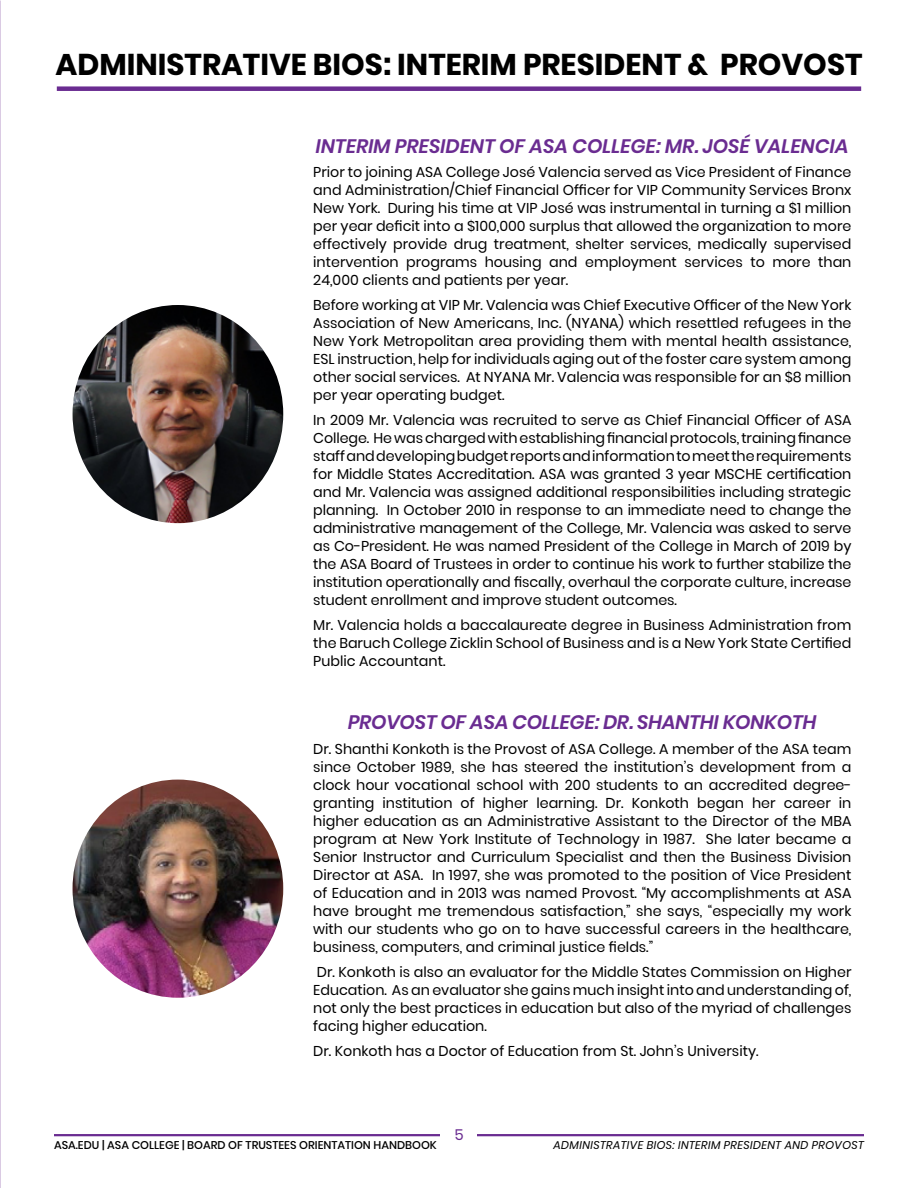
<style>
.page{position:relative;width:918px;height:1188px;background:#fff}
.page>*{position:absolute;margin:0;border:0;box-sizing:border-box;transform-origin:0 0}
.t1{font:700 30px "Poppins";color:#000}
.t2{font:italic 600 19.5px "Poppins";color:#6a2c91}
.t3{font:15px "Poppins";color:#6a2c91}
.t4{font:14.25px/18px "Poppins";color:#000;text-align:justify}
.t5{font:500 11.25px "Poppins";color:#000}
.t6{font:italic 11.25px "Poppins";letter-spacing:.025em;color:#000}
</style>
<div class="page">
<hr style="left:54px;top:1134px;width:810px;height:2px;background:#6a2c91">
<div style="left:441px;top:1124px;width:36px;height:20px;background:#fff"></div>
<div style="left:57px;top:86px;width:804px;height:5px;background:#6a2c91"></div>
<img style="left:73px;top:305px;width:210px;height:218px">
<img style="left:73px;top:780px;width:210px;height:218px">
<h1 class="t1" style="left:56px;top:47px;width:808px">ADMINISTRATIVE BIOS: INTERIM PRESIDENT &amp; PROVOST</h1>
<h2 class="t2" style="left:316px;top:134px;width:534px">INTERIM PRESIDENT OF ASA COLLEGE: MR. JOSÉ VALENCIA</h2>
<p class="t4" style="left:313px;top:163px;width:540px">Prior to joining ASA College José Valencia served as Vice President of Finance and Administration/Chief Financial Officer for VIP Community Services Bronx New York. During his time at VIP José was instrumental in turning a $1 million per year deficit into a $100,000 surplus that allowed the organization to more effectively provide drug treatment, shelter services, medically supervised intervention programs housing and employment services to more than 24,000 clients and patients per year.</p>
<p class="t4" style="left:313px;top:296px;width:540px">Before working at VIP Mr. Valencia was Chief Executive Officer of the New York Association of New Americans, Inc. (NYANA) which resettled refugees in the New York Metropolitan area providing them with mental health assistance, ESL instruction, help for individuals aging out of the foster care system among other social services. At NYANA Mr. Valencia was responsible for an $8 million per year operating budget.</p>
<p class="t4" style="left:313px;top:411px;width:540px">In 2009 Mr. Valencia was recruited to serve as Chief Financial Officer of ASA College. He was charged with establishing financial protocols, training finance staff and developing budget reports and information to meet the requirements for Middle States Accreditation. ASA was granted 3 year MSCHE certification and Mr. Valencia was assigned additional responsibilities including strategic planning. In October 2010 in response to an immediate need to change the administrative management of the College, Mr. Valencia was asked to serve as Co-President. He was named President of the College in March of 2019 by the ASA Board of Trustees in order to continue his work to further stabilize the institution operationally and fiscally, overhaul the corporate culture, increase student enrollment and improve student outcomes.</p>
<p class="t4" style="left:313px;top:616px;width:540px">Mr. Valencia holds a baccalaureate degree in Business Administration from the Baruch College Zicklin School of Business and is a New York State Certified Public Accountant.</p>
<h2 class="t2" style="left:348px;top:711px;width:470px">PROVOST OF ASA COLLEGE: DR. SHANTHI KONKOTH</h2>
<p class="t4" style="left:313px;top:740px;width:540px">Dr. Shanthi Konkoth is the Provost of ASA College. A member of the ASA team since October 1989, she has steered the institution’s development from a clock hour vocational school with 200 students to an accredited degree&shy;granting institution of higher learning. Dr. Konkoth began her career in higher education as an Administrative Assistant to the Director of the MBA program at New York Institute of Technology in 1987. She later became a Senior Instructor and Curriculum Specialist and then the Business Division Director at ASA. In 1997, she was promoted to the position of Vice President of Education and in 2013 was named Provost. “My accomplishments at ASA have brought me tremendous satisfaction,” she says, “especially my work with our students who go on to have successful careers in the healthcare, business, computers, and criminal justice fields.”</p>
<p class="t4" style="left:313px;top:963px;width:540px">Dr. Konkoth is also an evaluator for the Middle States Commission on Higher Education. As an evaluator she gains much insight into and understanding of, not only the best practices in education but also of the myriad of challenges facing higher education.</p>
<p class="t4" style="left:313px;top:1042px;width:447px">Dr. Konkoth has a Doctor of Education from St. John’s University.</p>
<p class="t5" style="left:54px;top:1139px;width:384px">ASA.EDU | ASA COLLEGE | BOARD OF TRUSTEES ORIENTATION HANDBOOK</p>
<p class="t3" style="left:454px;top:1126px;width:11px">5</p>
<p class="t6" style="left:554px;top:1139px;width:312px">ADMINISTRATIVE BIOS: INTERIM PRESIDENT AND PROVOST</p>
</div>
